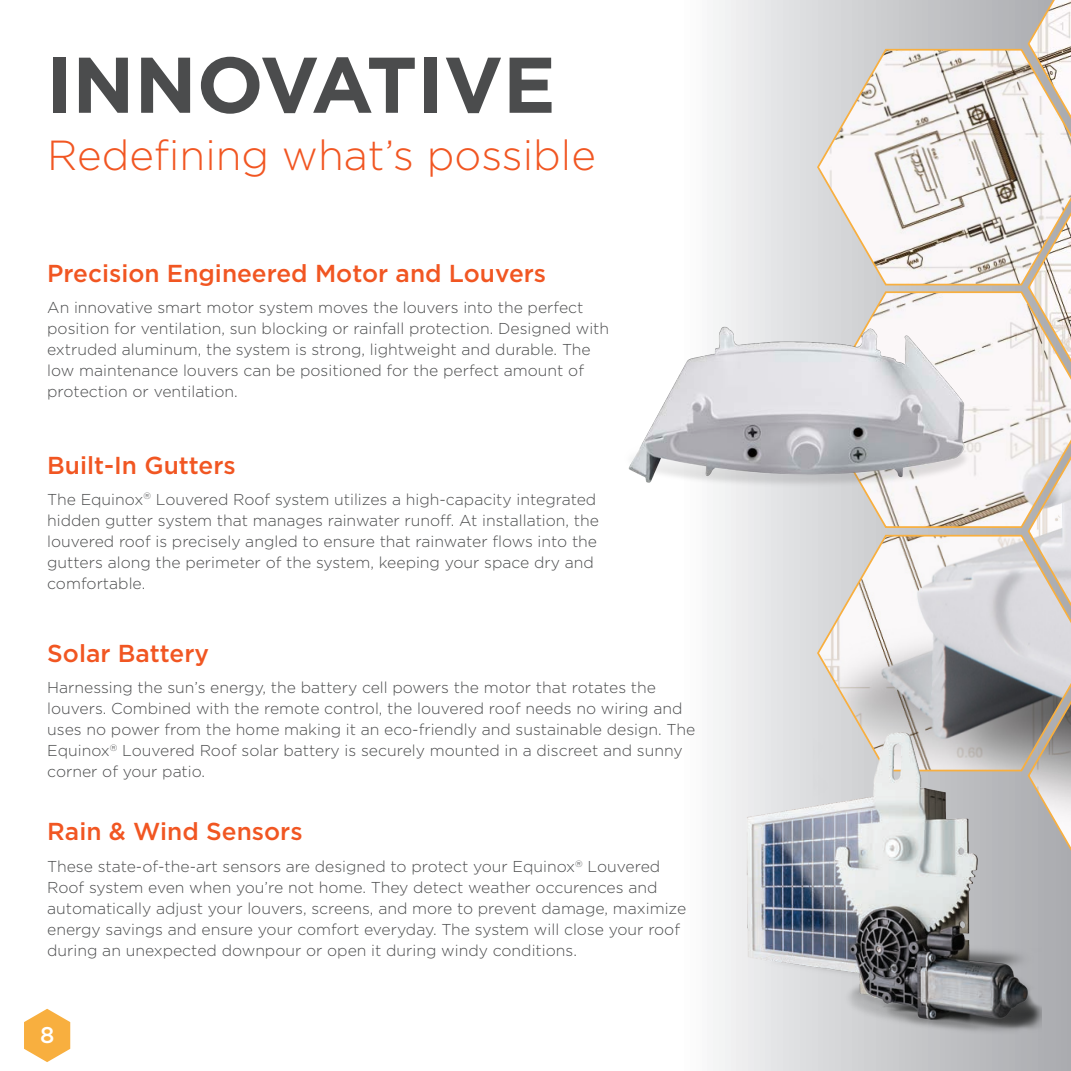
<style>
.page{position:relative;width:1071px;height:1071px;background:#fff}
.page>*{position:absolute;margin:0;border:0;box-sizing:border-box;transform-origin:0 0}
.Page_Header{font:700 78.75px "Gotham HTF";color:#4b4c4d}
.Page_Header-2{font:300 42px "Gotham HTF";color:#f15622}
.Copy{font:500 24.5px "Gotham HTF";color:#f15622}
.Subhead{font:500 24.5px "Gotham HTF";color:#f15622}
.t1{font:500 22.75px "Gotham HTF";color:#fff}
.Subhead-2{font:300 15.75px/21px "Gotham HTF";color:#4b4c4d}
</style>
<div class="page">
<div style="left:678px;top:0;width:393px;height:1071px;background:linear-gradient(to right,#fafbfb,#a6a7ab)"></div>
<svg style="left:816px;top:534px;width:211px;height:195px"></svg>
<svg style="left:1002px;top:290px;width:25px;height:239px"></svg>
<svg style="left:816px;top:48px;width:211px;height:239px"></svg>
<img style="left:714px;top:729px;width:327px;height:327px">
<img style="left:628px;top:255px;width:374px;height:277px">
<svg style="left:1027px;top:0;width:44px;height:896px"></svg>
<svg style="left:24px;top:1009px;width:46px;height:53px"></svg>
<p class="Page_Header" style="left:46px;top:39px;width:511px">INNOVATIVE</p>
<p class="Page_Header-2" style="left:47px;top:132px;width:550px">Redefining what’s possible</p>
<p class="Subhead" style="left:47px;top:260px;width:500px">Precision Engineered Motor and Louvers</p>
<p class="Subhead-2" style="left:47px;top:297px;width:563px">An innovative smart motor system moves the louvers into the perfect position for ventilation, sun blocking or rainfall protection. Designed with extruded aluminum, the system is strong, lightweight and durable. The low maintenance louvers can be positioned for the perfect amount of protection or ventilation.</p>
<p class="Copy" style="left:47px;top:451px;width:190px">Built-In Gutters</p>
<p class="Subhead-2" style="left:47px;top:488px;width:553px">The Equinox<sup>®</sup> Louvered Roof system utilizes a high-capacity integrated hidden gutter system that manages rainwater runoff. At installation, the louvered roof is precisely angled to ensure that rainwater flows into the gutters along the perimeter of the system, keeping your space dry and comfortable.</p>
<p class="Copy" style="left:47px;top:640px;width:163px">Solar Battery</p>
<p class="Subhead-2" style="left:47px;top:677px;width:650px">Harnessing the sun’s energy, the battery cell powers the motor that rotates the louvers. Combined with the remote control, the louvered roof needs no wiring and uses no power from the home making it an eco-friendly and sustainable design. The Equinox<sup>®</sup> Louvered Roof solar battery is securely mounted in a discreet and sunny corner of your patio.</p>
<p class="Copy" style="left:47px;top:818px;width:257px">Rain &amp; Wind Sensors</p>
<p class="Subhead-2" style="left:47px;top:856px;width:641px">These state-of-the-art sensors are designed to protect your Equinox<sup>®</sup> Louvered Roof system even when you’re not home. They detect weather occurences and automatically adjust your louvers, screens, and more to prevent damage, maximize energy savings and ensure your comfort everyday. The system will close your roof during an unexpected downpour or open it during windy conditions.</p>
<p class="t1" style="left:40px;top:1022px;width:16px">8</p>
</div>
